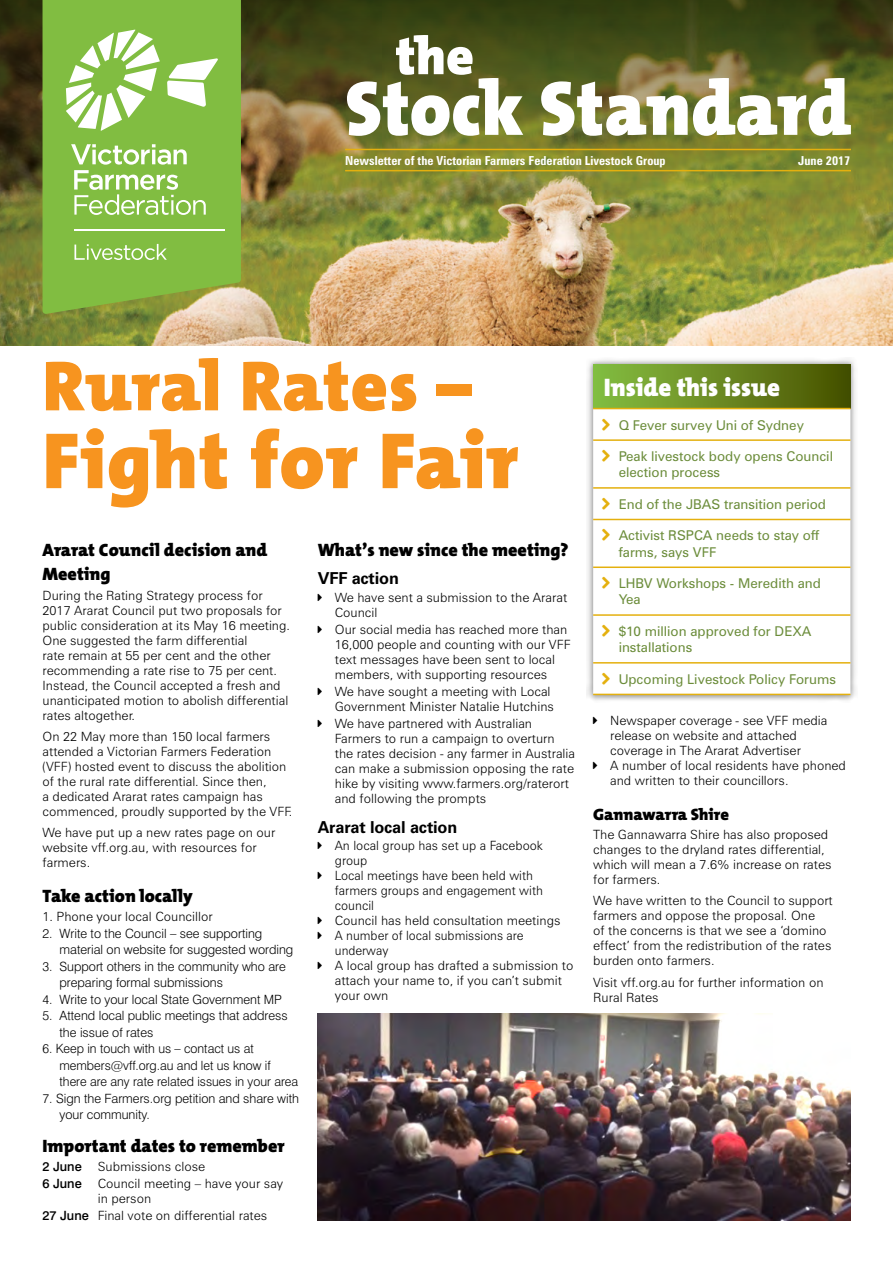
<style>
.page{position:relative;width:893px;height:1263px;background:#fff}
.page>*{position:absolute;margin:0;border:0;box-sizing:border-box;transform-origin:0 0}
.t1{font:800 80.55px "T Mix";letter-spacing:.01em;color:#f7941f}
.t2{font:800 77.7px "T Mix";color:#fff;scale:.95 1}
.t3{font:800 71.55px "T Mix";letter-spacing:.005em;color:#f7941f}
.t4{font:800 53.55px "T Mix";color:#fff}
.t5{font:800 25.5px "T Mix";color:#fff}
.t6{font:800 18px/24px "T Mix";color:#000}
.t7{font:700 16.5px "Zurich BT";letter-spacing:-.01em;color:#000}
.t8{font:800 16.5px "T Mix";color:#000}
.t9{font:13.5px/16.2px "Zurich BT";color:#6c8d3b}
.t10{font:300 12.75px/15px "Zurich BT";color:#000}
.t11{font:300 12.75px/16.5px "Swiss 721 BT";color:#000}
.t12{font:500 12.75px "Swiss 721 BT";color:#000}
.t13{font:700 condensed 12.45px "Zurich BT";color:#fff}
.s1{font-family:"Swiss 721 BT";font-weight:500}
</style>
<div class="page">
<img style="left:0;top:247px;width:893px;height:98px">
<img style="left:0;top:0;width:893px;height:247px">
<hr style="left:345px;top:149px;width:506px;height:1px;background:#e4b00e">
<hr style="left:345px;top:170px;width:506px;height:1px;background:#e4b00e">
<div style="left:586px;top:357px;width:271px;height:345px;background:#000;opacity:.45"></div>
<div style="left:593px;top:364px;width:257px;height:45px;background:linear-gradient(to right,#88c043,#485000)"></div>
<svg style="left:593px;top:409px;width:257px;height:285px"></svg>
<hr style="left:593px;top:408px;width:257px;height:1px;background:#e4b00e">
<hr style="left:593px;top:439px;width:257px;height:2px;background:#e4b00e">
<hr style="left:593px;top:487px;width:257px;height:2px;background:#e4b00e">
<hr style="left:593px;top:519px;width:257px;height:1px;background:#e4b00e">
<hr style="left:593px;top:566px;width:257px;height:2px;background:#e4b00e">
<hr style="left:593px;top:614px;width:257px;height:2px;background:#e4b00e">
<hr style="left:593px;top:662px;width:257px;height:2px;background:#e4b00e">
<hr style="left:593px;top:694px;width:257px;height:1px;background:#e4b00e">
<svg style="left:43px;top:0;width:198px;height:314px;fill:#81bd41"></svg>
<svg style="left:71px;top:144px;width:135px;height:71px"></svg>
<svg style="left:66px;top:30px;width:152px;height:101px"></svg>
<hr style="left:74px;top:229px;width:151px;height:2px;background:#fff">
<svg style="left:74px;top:244px;width:93px;height:16px"></svg>
<img style="left:318px;top:1014px;width:532px;height:206px">
<svg style="left:602px;top:418px;width:8px;height:12px"></svg>
<svg style="left:602px;top:450px;width:8px;height:12px"></svg>
<svg style="left:602px;top:497px;width:8px;height:12px"></svg>
<svg style="left:602px;top:529px;width:8px;height:12px"></svg>
<svg style="left:602px;top:577px;width:8px;height:12px"></svg>
<svg style="left:602px;top:625px;width:8px;height:11px"></svg>
<svg style="left:602px;top:672px;width:8px;height:12px"></svg>
<h3 class="t4" style="left:395px;top:11px;width:80px">the</h3>
<h2 class="t2" style="left:345px;top:43px;width:534px">Stock Standard</h2>
<p class="t13" style="left:345px;top:153px;width:322px">Newsletter of the Victorian Farmers Federation Livestock Group</p>
<p class="t13" style="left:798px;top:153px;width:54px">June 2017</p>
<h3 class="t3" style="left:43px;top:326px;width:431px">Rural Rates –</h3>
<h1 class="t1" style="left:43px;top:393px;width:477px">Fight for Fair</h1>
<h3 class="t6" style="left:318px;top:538px;width:252px">What’s new since the meeting?</h3>
<p class="t7" style="left:318px;top:568px;width:83px">VFF action</p>
<p class="t10" style="left:335px;top:589px;width:234px">We have sent a submission to the Ararat<br>Council</p>
<p class="t10" style="left:335px;top:622px;width:237px">Our social media has reached more than 16,000 people and counting with our VFF text messages have been sent to local members, with supporting resources</p>
<p class="t10" style="left:335px;top:684px;width:221px">We have sought a meeting with Local<br>Government Minister Natalie Hutchins</p>
<p class="t10" style="left:335px;top:716px;width:242px">We have partnered with Australian Farmers to run a campaign to overturn the rates decision - any farmer in Australia can make a submission opposing the rate hike by visiting www.farmers.org/raterort and following the prompts</p>
<p class="t7" style="left:318px;top:817px;width:141px">Ararat local action</p>
<p class="t10" style="left:335px;top:838px;width:240px">An local group has set up a Facebook group<br>Local meetings have been held with farmers groups and engagement with council<br>Council has held consultation meetings<br>A number of local submissions are underway<br>A local group has drafted a submission to attach your name to, if you can’t submit your own</p>
<h3 class="t6" style="left:43px;top:538px;width:226px">Ararat Council decision and<br>Meeting</h3>
<p class="t10" style="left:43px;top:588px;width:249px">During the Rating Strategy process for 2017 Ararat Council put two proposals for public consideration at its May 16 meeting.<br>One suggested the farm differential<br>rate remain at 55 per cent and the other recommending a rate rise to 75 per cent.<br>Instead, the Council accepted a fresh and unanticipated motion to abolish differential rates altogether.</p>
<p class="t10" style="left:43px;top:729px;width:251px">On 22 May more than 150 local farmers attended a Victorian Farmers Federation (VFF) hosted event to discuss the abolition of the rural rate differential. Since then,<br>a dedicated Ararat rates campaign has commenced, proudly supported by the VFF.</p>
<p class="t10" style="left:43px;top:825px;width:234px">We have put up a new rates page on our website vff.org.au, with resources for farmers.</p>
<h3 class="t6" style="left:43px;top:884px;width:152px">Take action locally</h3>
<p class="t10" style="left:43px;top:909px;width:172px">1. Phone your local Councillor</p>
<p class="t11" style="left:60px;top:925px;width:235px;text-indent:-17px">2. Write to the Council – see supporting material on website for suggested wording</p>
<p class="t11" style="left:60px;top:958px;width:228px;text-indent:-17px">3. Support others in the community who are preparing formal submissions</p>
<p class="t11" style="left:43px;top:991px;width:241px">4. Write to your local State Government MP</p>
<p class="t11" style="left:60px;top:1007px;width:230px;text-indent:-17px">5. Attend local public meetings that address the issue of rates</p>
<p class="t11" style="left:60px;top:1040px;width:240px;text-indent:-17px">6. Keep in touch with us – contact us at members@vff.org.au and let us know if there are any rate related issues in your area</p>
<p class="t11" style="left:60px;top:1090px;width:241px;text-indent:-17px">7. Sign the Farmers.org petition and share with your community.</p>
<h3 class="t6" style="left:43px;top:1133px;width:244px">Important dates to remember</h3>
<p class="t12" style="left:43px;top:1159px;width:41px">2 June</p>
<p class="t10" style="left:98px;top:1159px;width:109px">Submissions close</p>
<p class="t12" style="left:43px;top:1176px;width:41px">6 June</p>
<p class="t10" style="left:98px;top:1176px;width:187px">Council meeting – have your say in person</p>
<p class="t10" style="left:43px;top:1208px;width:226px"><span class="s1">27 June</span> Final vote on differential rates</p>
<h3 class="t5" style="left:604px;top:366px;width:178px">Inside this issue</h3>
<p class="t9" style="left:619px;top:416px;width:187px">Q Fever survey Uni of Sydney</p>
<p class="t9" style="left:619px;top:448px;width:216px">Peak livestock body opens Council election process</p>
<p class="t9" style="left:619px;top:496px;width:209px">End of the JBAS transition period</p>
<p class="t9" style="left:619px;top:527px;width:202px">Activist RSPCA needs to stay off farms, says VFF</p>
<p class="t9" style="left:619px;top:575px;width:204px">LHBV Workshops - Meredith and<br>Yea</p>
<p class="t9" style="left:619px;top:623px;width:194px">$10 million approved for DEXA installations</p>
<p class="t9" style="left:619px;top:671px;width:219px">Upcoming Livestock Policy Forums</p>
<p class="t10" style="left:610px;top:713px;width:237px">Newspaper coverage - see VFF media release on website and attached coverage in The Ararat Advertiser<br>A number of local residents have phoned and written to their councillors.</p>
<p class="t8" style="left:593px;top:800px;width:137px">Gannawarra Shire</p>
<p class="t10" style="left:593px;top:827px;width:240px">The Gannawarra Shire has also proposed changes to the dryland rates differential, which will mean a 7.6% increase on rates for farmers.</p>
<p class="t10" style="left:593px;top:893px;width:241px">We have written to the Council to support farmers and oppose the proposal. One<br>of the concerns is that we see a ‘domino effect’ from the redistribution of the rates burden onto farmers.</p>
<p class="t10" style="left:593px;top:975px;width:232px">Visit vff.org.au for further information on<br>Rural Rates</p>
</div>
